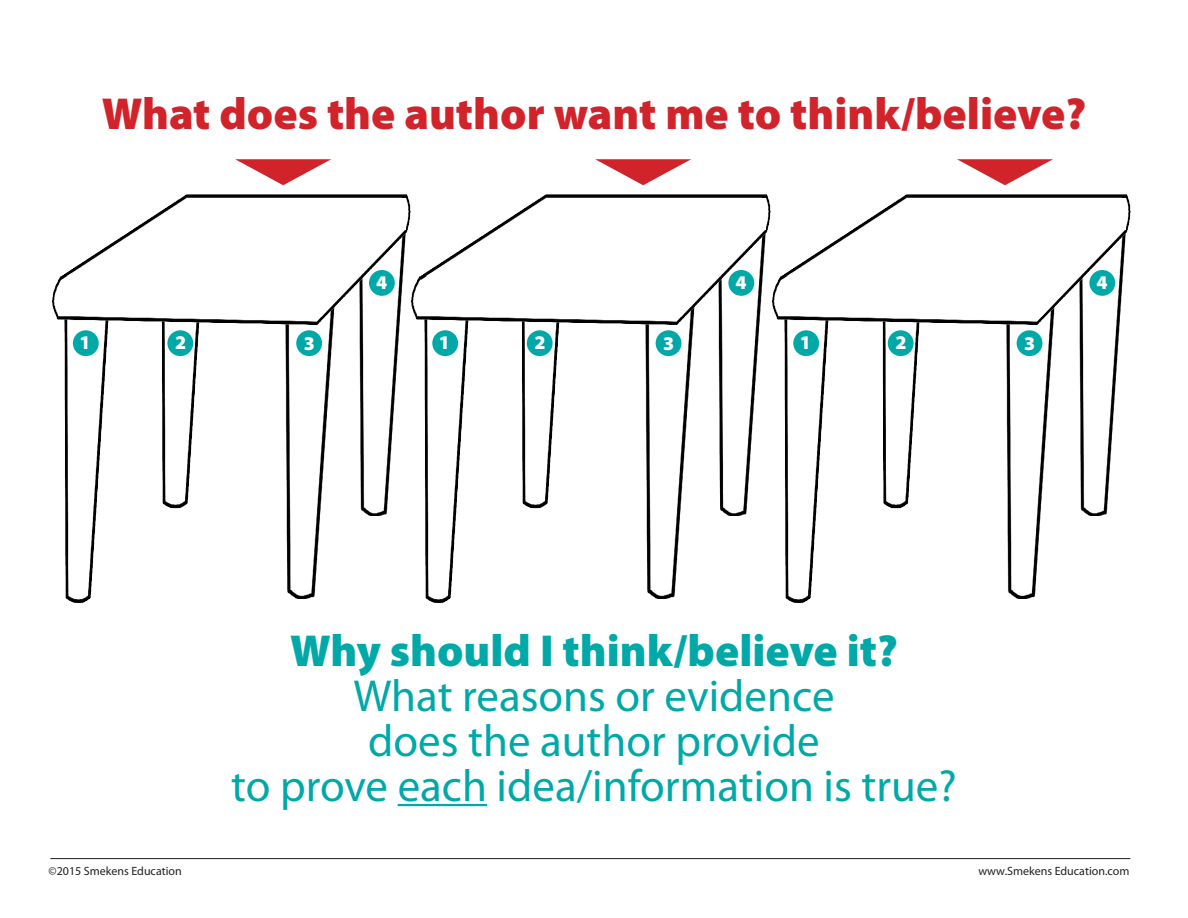
<style>
.page{position:relative;width:1188px;height:918px;background:#fff}
.page>*{position:absolute;margin:0;border:0;box-sizing:border-box;transform-origin:0 0}
.t1{font:45px "Myriad Pro";color:#00a9a7}
.t2{font:900 45px "Myriad Pro";color:#d1232a}
.t3{font:900 45px "Myriad Pro";color:#00a9a7}
.t4{font:900 19.5px "Myriad Pro";color:#fff}
.t5{font:12px "Myriad Pro";color:#231f20}
</style>
<div class="page">
<hr style="left:398px;top:804px;width:89px;height:2px;background:#00a9a7">
<img style="left:64px;top:327px;width:44px;height:276px">
<img style="left:162px;top:327px;width:37px;height:182px">
<img style="left:359px;top:327px;width:41px;height:189px">
<img style="left:285px;top:327px;width:49px;height:272px">
<img style="left:52px;top:194px;width:355px;height:133px">
<div style="left:72px;top:275px;width:249px;height:20px;background:#fff"></div>
<svg style="left:294px;top:202px;width:103px;height:120px"></svg>
<div style="left:380px;top:198px;width:26px;height:32px;background:#fff"></div>
<svg style="left:62px;top:273px;width:15px;height:21px"></svg>
<img style="left:424px;top:327px;width:44px;height:276px">
<img style="left:522px;top:327px;width:37px;height:182px">
<img style="left:718px;top:327px;width:42px;height:189px">
<img style="left:645px;top:327px;width:49px;height:272px">
<img style="left:407px;top:194px;width:360px;height:133px">
<div style="left:432px;top:275px;width:248px;height:20px;background:#fff"></div>
<svg style="left:654px;top:202px;width:103px;height:120px"></svg>
<div style="left:740px;top:198px;width:25px;height:32px;background:#fff"></div>
<svg style="left:421px;top:273px;width:16px;height:21px"></svg>
<img style="left:784px;top:327px;width:44px;height:276px">
<img style="left:882px;top:327px;width:38px;height:182px">
<img style="left:1079px;top:327px;width:41px;height:189px">
<img style="left:1006px;top:327px;width:48px;height:272px">
<img style="left:767px;top:194px;width:364px;height:133px">
<div style="left:792px;top:275px;width:249px;height:20px;background:#fff"></div>
<svg style="left:1014px;top:202px;width:103px;height:120px"></svg>
<div style="left:1100px;top:198px;width:26px;height:32px;background:#fff"></div>
<svg style="left:782px;top:273px;width:16px;height:21px"></svg>
<div style="left:73px;top:330px;width:26px;height:26px;background:#00a9a7;border-radius:50%"></div>
<div style="left:167px;top:330px;width:26px;height:26px;background:#00a9a7;border-radius:50%"></div>
<div style="left:296px;top:330px;width:26px;height:26px;background:#00a9a7;border-radius:50%"></div>
<div style="left:369px;top:270px;width:26px;height:26px;background:#00a9a7;border-radius:50%"></div>
<div style="left:432px;top:330px;width:26px;height:26px;background:#00a9a7;border-radius:50%"></div>
<div style="left:527px;top:330px;width:26px;height:26px;background:#00a9a7;border-radius:50%"></div>
<div style="left:656px;top:330px;width:25px;height:26px;background:#00a9a7;border-radius:50%"></div>
<div style="left:728px;top:270px;width:26px;height:26px;background:#00a9a7;border-radius:50%"></div>
<div style="left:793px;top:330px;width:26px;height:26px;background:#00a9a7;border-radius:50%"></div>
<div style="left:888px;top:330px;width:26px;height:26px;background:#00a9a7;border-radius:50%"></div>
<div style="left:1017px;top:330px;width:25px;height:26px;background:#00a9a7;border-radius:50%"></div>
<div style="left:1089px;top:270px;width:26px;height:26px;background:#00a9a7;border-radius:50%"></div>
<hr style="left:50px;top:858px;width:1080px;height:1px;background:#231f20">
<p class="t2" style="left:102px;top:88px;width:986px">What does the author want me to think/believe?</p>
<p class="t4" style="left:79px;top:331px;width:13px">1</p>
<p class="t4" style="left:175px;top:332px;width:13px">2</p>
<p class="t4" style="left:304px;top:332px;width:13px">3</p>
<p class="t4" style="left:376px;top:272px;width:13px">4</p>
<p class="t4" style="left:439px;top:331px;width:13px">1</p>
<p class="t4" style="left:535px;top:332px;width:13px">2</p>
<p class="t4" style="left:663px;top:332px;width:13px">3</p>
<p class="t4" style="left:735px;top:272px;width:13px">4</p>
<p class="t4" style="left:800px;top:331px;width:13px">1</p>
<p class="t4" style="left:896px;top:332px;width:13px">2</p>
<p class="t4" style="left:1024px;top:332px;width:13px">3</p>
<p class="t4" style="left:1096px;top:272px;width:13px">4</p>
<p class="t3" style="left:290px;top:625px;width:609px">Why should I think/believe it?</p>
<p class="t1" style="left:353px;top:668px;width:483px">What reasons or evidence</p>
<p class="t1" style="left:368px;top:713px;width:453px">does the author provide</p>
<p class="t1" style="left:231px;top:758px;width:727px">to prove each idea/information is true?</p>
<p class="t5" style="left:49px;top:863px;width:135px">©2015 Smekens Education</p>
<p class="t5" style="left:978px;top:863px;width:153px">www.Smekens Education.com</p>
</div>
